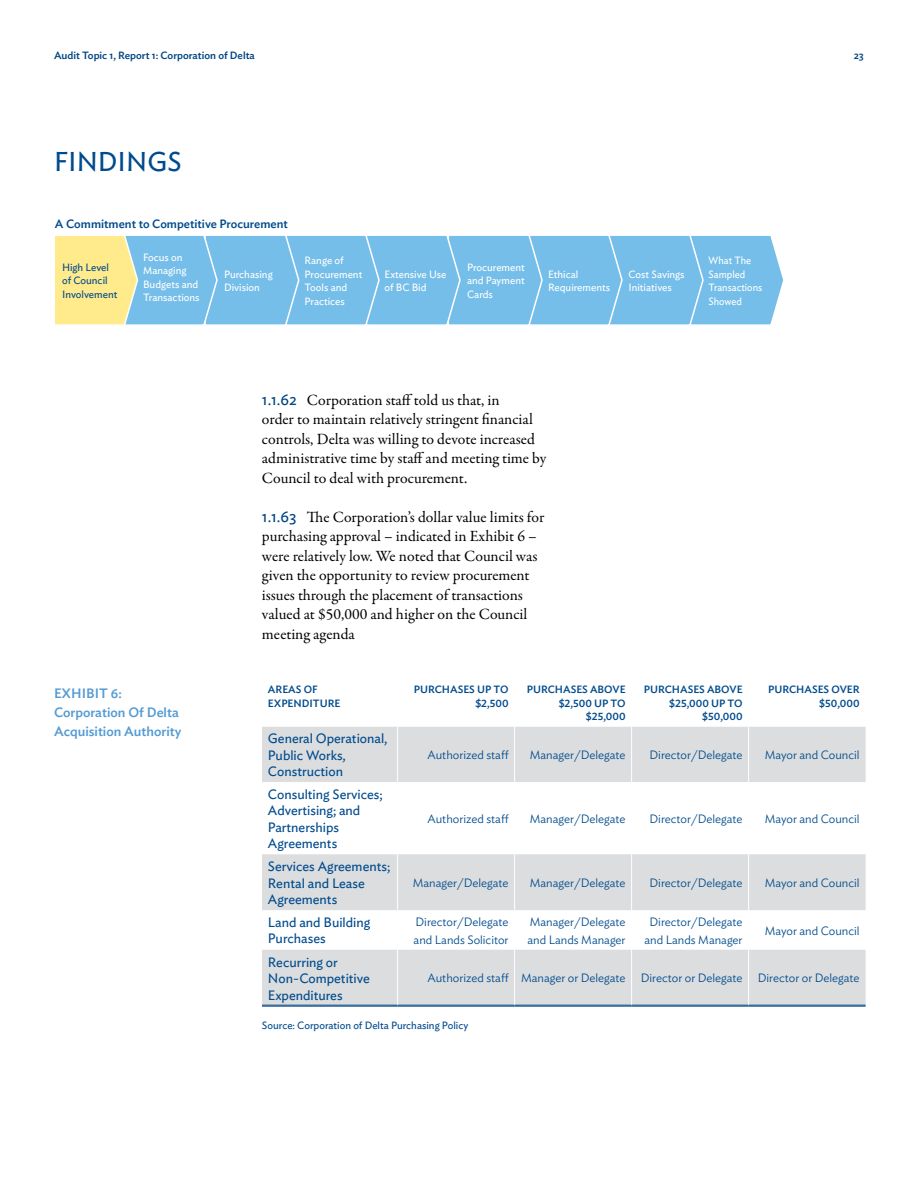
<style>
.page{position:relative;width:918px;height:1188px;background:#fff}
.page>*{position:absolute;margin:0;border:0;box-sizing:border-box;transform-origin:0 0}
.t1{font:27px "Ideal Sans";color:#004b8d}
.t2{font:15.75px/19.5px "Garamond Premr Pro";letter-spacing:-.005em;color:#000}
.t3{font:13.5px/16.5px "Ideal Sans";color:#004b8d}
.t4{font:500 13.5px/19.5px "Ideal Sans";color:#549bd4}
.t5{font:300 12px/18px "Ideal Sans";color:#004b8d}
.t6{font:500 12px "Ideal Sans";color:#004b8d}
.t7{font:10.5px/13.5px "Ideal Sans";color:#fff}
.t8{font:500 10.5px/13.5px "Ideal Sans";color:#004b8d}
.t9{font:10.5px/13.5px "Ideal Sans";color:#004b8d}
.t10{font:500 10.5px "Ideal Sans";color:#004584}
.t11{font:10.5px/13.5px "Ideal Sans";color:#fff;scale:.95 1}
.s1{font-family:"Ideal Sans";color:#004584}
</style>
<div class="page">
<svg style="left:262px;top:727px;width:604px;height:278px;fill:#dcddde"></svg>
<hr style="left:397px;top:726px;width:1px;height:56px;background:#fff">
<hr style="left:514px;top:726px;width:1px;height:56px;background:#fff">
<hr style="left:631px;top:726px;width:1px;height:56px;background:#fff">
<hr style="left:748px;top:726px;width:1px;height:56px;background:#fff">
<hr style="left:262px;top:1005px;width:136px;height:1px;background:#004584">
<hr style="left:262px;top:1006px;width:136px;height:1px;background:#004584">
<hr style="left:398px;top:1005px;width:117px;height:1px;background:#004584">
<hr style="left:398px;top:1006px;width:117px;height:1px;background:#004584">
<hr style="left:515px;top:1005px;width:117px;height:1px;background:#004584">
<hr style="left:515px;top:1006px;width:117px;height:1px;background:#004584">
<hr style="left:632px;top:1005px;width:117px;height:1px;background:#004584">
<hr style="left:632px;top:1006px;width:117px;height:1px;background:#004584">
<hr style="left:749px;top:1005px;width:117px;height:1px;background:#004584">
<hr style="left:749px;top:1006px;width:117px;height:1px;background:#004584">
<hr style="left:397px;top:782px;width:1px;height:72px;background:#fff">
<hr style="left:397px;top:854px;width:1px;height:56px;background:#fff">
<hr style="left:397px;top:910px;width:1px;height:40px;background:#fff">
<hr style="left:397px;top:950px;width:1px;height:55px;background:#fff">
<hr style="left:514px;top:782px;width:1px;height:72px;background:#fff">
<hr style="left:631px;top:782px;width:1px;height:72px;background:#fff">
<hr style="left:748px;top:782px;width:1px;height:72px;background:#fff">
<hr style="left:514px;top:854px;width:1px;height:56px;background:#fff">
<hr style="left:631px;top:854px;width:1px;height:56px;background:#fff">
<hr style="left:748px;top:854px;width:1px;height:56px;background:#fff">
<hr style="left:514px;top:910px;width:1px;height:40px;background:#fff">
<hr style="left:631px;top:910px;width:1px;height:40px;background:#fff">
<hr style="left:748px;top:910px;width:1px;height:40px;background:#fff">
<hr style="left:514px;top:950px;width:1px;height:55px;background:#fff">
<hr style="left:631px;top:950px;width:1px;height:55px;background:#fff">
<hr style="left:748px;top:950px;width:1px;height:55px;background:#fff">
<svg style="left:55px;top:235px;width:728px;height:90px;background:#88c5df"></svg>
<p class="t10" style="left:54px;top:47px;width:202px">AUDIT TOPIC 1, REPORT 1: CORPORATION OF DELTA</p>
<p class="t10" style="left:854px;top:47px;width:12px">23</p>
<h1 class="t1" style="left:54px;top:141px;width:80px">FIN DING</h1>
<h1 class="t1" style="left:167px;top:141px;width:16px">S</h1>
<p class="t6" style="left:55px;top:215px;width:234px">A COMMITMENT TO COMPETITIVE PROCUREMENT</p>
<p class="t7" style="left:143px;top:250px;width:58px">Focus on<br>Managing<br>Budgets and<br>Transactions</p>
<p class="t9" style="left:62px;top:260px;width:57px">H igh Level of Council<br>I nvolvement</p>
<p class="t7" style="left:224px;top:266px;width:50px">Purchasing<br>Division</p>
<p class="t7" style="left:305px;top:253px;width:59px">Range of<br>Procurement<br>Tools and<br>Practices</p>
<p class="t7" style="left:385px;top:266px;width:63px">Extensive Use of BC Bid</p>
<p class="t7" style="left:467px;top:260px;width:59px;text-align:justify">Procurement and Payment Cards</p>
<p class="t7" style="left:548px;top:266px;width:64px">Ethical<br>Requirements</p>
<p class="t7" style="left:629px;top:266px;width:58px">Cost Savings<br>I nitiatives</p>
<p class="t11" style="left:709px;top:253px;width:58px">What The<br>Sampled<br>Transactions<br>Showed</p>
<p class="t2" style="left:262px;top:391px;width:286px"><span class="s1">1.1.62</span> Corporation staff told us that, in<br>order to maintain relatively stringent financial controls, Delta was willing to devote increased administrative time by staff and meeting time by Council to deal with procurement.</p>
<p class="t2" style="left:262px;top:508px;width:284px"><span class="s1">1.1.63</span> The Corporation’s dollar value limits for purchasing approval – indicated in Exhibit 6 – were relatively low. We noted that Council was given the opportunity to review procurement issues through the placement of transactions valued at $50,000 and higher on the Council meeting agenda</p>
<p class="t4" style="left:54px;top:682px;width:129px">EXHIBIT 6:<br>CORPORATION OF DELTA<br>ACQUISITION AUTHORITY</p>
<p class="t8" style="left:268px;top:682px;width:15px">AREAS</p>
<p class="t8" style="left:304px;top:682px;width:8px">OF</p>
<p class="t8" style="left:268px;top:696px;width:14px">EXPENDITURE</p>
<p class="t3" style="left:268px;top:729px;width:121px">General Operational,<br>Public Works,<br>Construction</p>
<p class="t3" style="left:268px;top:785px;width:116px">Consulting Services;<br>Advertising; and<br>Partnerships<br>Agreements</p>
<p class="t3" style="left:268px;top:857px;width:124px">Services Agreements;<br>Rental and Lease<br>Agreements</p>
<p class="t8" style="left:414px;top:682px;width:14px">PURCHASES</p>
<p class="t8" style="left:475px;top:682px;width:35px">UP TO $2,500</p>
<p class="t8" style="left:527px;top:682px;width:14px">PURCHASES</p>
<p class="t8" style="left:590px;top:682px;width:9px">ABOVE</p>
<p class="t8" style="left:559px;top:696px;width:61px">$2,500 UP TO</p>
<p class="t8" style="left:586px;top:709px;width:41px">$25,000</p>
<p class="t8" style="left:644px;top:682px;width:14px">PURCHASES</p>
<p class="t8" style="left:707px;top:682px;width:9px">ABOVE</p>
<p class="t8" style="left:669px;top:696px;width:67px">$25,000 UP TO</p>
<p class="t8" style="left:702px;top:709px;width:42px">$50,000</p>
<p class="t8" style="left:768px;top:682px;width:14px">PURCHASES</p>
<p class="t8" style="left:819px;top:682px;width:42px;text-indent:12px">OVER $50,000</p>
<p class="t5" style="left:428px;top:745px;width:83px">Authorized staff</p>
<p class="t5" style="left:530px;top:745px;width:97px">Manager/Delegate</p>
<p class="t5" style="left:650px;top:745px;width:95px">Director/Delegate</p>
<p class="t5" style="left:765px;top:745px;width:96px">Mayor and Council</p>
<p class="t5" style="left:428px;top:809px;width:83px">Authorized staff</p>
<p class="t5" style="left:530px;top:809px;width:97px">Manager/Delegate</p>
<p class="t5" style="left:650px;top:809px;width:95px">Director/Delegate</p>
<p class="t5" style="left:765px;top:809px;width:96px">Mayor and Council</p>
<p class="t5" style="left:413px;top:873px;width:97px">Manager/Delegate</p>
<p class="t5" style="left:530px;top:873px;width:97px">Manager/Delegate</p>
<p class="t5" style="left:650px;top:873px;width:95px">Director/Delegate</p>
<p class="t5" style="left:765px;top:873px;width:96px">Mayor and Council</p>
<p class="t3" style="left:268px;top:913px;width:104px">Land and Building<br>Purchases</p>
<p class="t5" style="left:414px;top:912px;width:96px">Director/Delegate and Lands Solicitor</p>
<p class="t5" style="left:528px;top:912px;width:100px">Manager/Delegate and Lands Manager</p>
<p class="t5" style="left:645px;top:912px;width:100px;text-align:center">Director/Delegate and Lands Manager</p>
<p class="t5" style="left:765px;top:921px;width:96px">Mayor and Council</p>
<p class="t3" style="left:268px;top:953px;width:103px">Recurring or<br>Non-Competitive<br>Expenditures</p>
<p class="t5" style="left:428px;top:968px;width:200px">Authorized staff Manager or Delegate</p>
<p class="t5" style="left:641px;top:968px;width:103px">Director or Delegate</p>
<p class="t5" style="left:758px;top:968px;width:103px">Director or Delegate</p>
<p class="t9" style="left:262px;top:1018px;width:208px">Source: Corporation of Delta Purchasing Policy</p>
</div>
